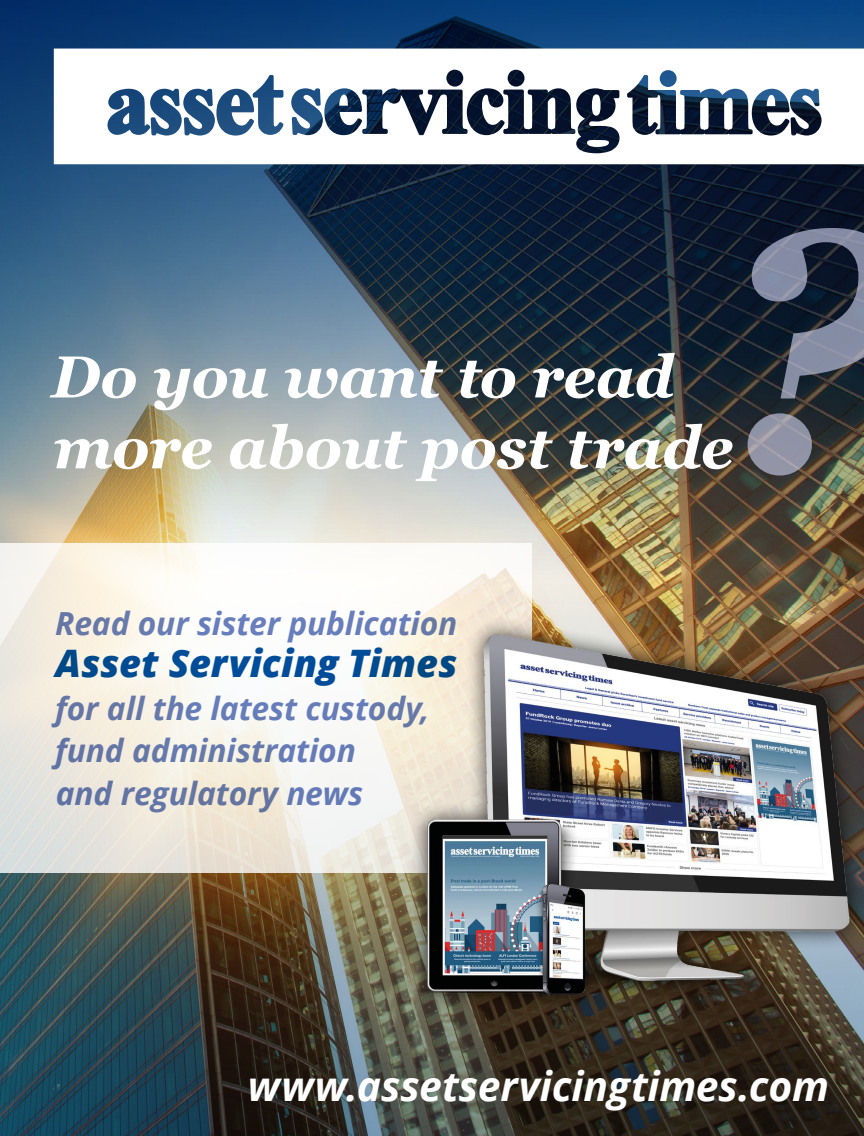
<style>
.page{position:relative;width:864px;height:1136px;background:#fff}
.page>*{position:absolute;margin:0;border:0;box-sizing:border-box;transform-origin:0 0}
.t1{font:italic 700 59.1px/70.8px "Georgia";letter-spacing:-.01em;color:#fff}
.t2{font:italic 700 40.8px "Open Sans";letter-spacing:-.005em;color:#fff}
.t3{font:italic 800 37.8px "Open Sans";letter-spacing:.005em;color:#014e9d}
.t4{font:italic 700 31.8px/42.3px "Open Sans";letter-spacing:-.005em;color:#6980bf}
</style>
<div class="page">
<img style="left:0;top:0;width:863px;height:1135px">
<svg style="left:54px;top:49px;width:809px;height:115px"></svg>
<svg style="left:123px;top:113px;width:6px;height:11px"></svg>
<svg style="left:766px;top:95px;width:9px;height:11px"></svg>
<svg style="left:723px;top:97px;width:9px;height:33px"></svg>
<svg style="left:747px;top:228px;width:116px;height:247px;background:#4a505d"></svg>
<svg style="left:0;top:543px;width:531px;height:330px"></svg>
<img style="left:381px;top:586px;width:482px;height:485px">
<h1 class="t1" style="left:51px;top:339px;width:683px">Do you want to read more about post trade</h1>
<p class="t4" style="left:55px;top:601px;width:403px">Read our sister publication</p>
<p class="t3" style="left:56px;top:634px;width:403px">Asset Servicing Times</p>
<p class="t4" style="left:55px;top:686px;width:376px">for all the latest custody, fund administration<br>and regulatory news</p>
<p class="t2" style="left:247px;top:1056px;width:582px">www.assetservicingtimes.com</p>
</div>
